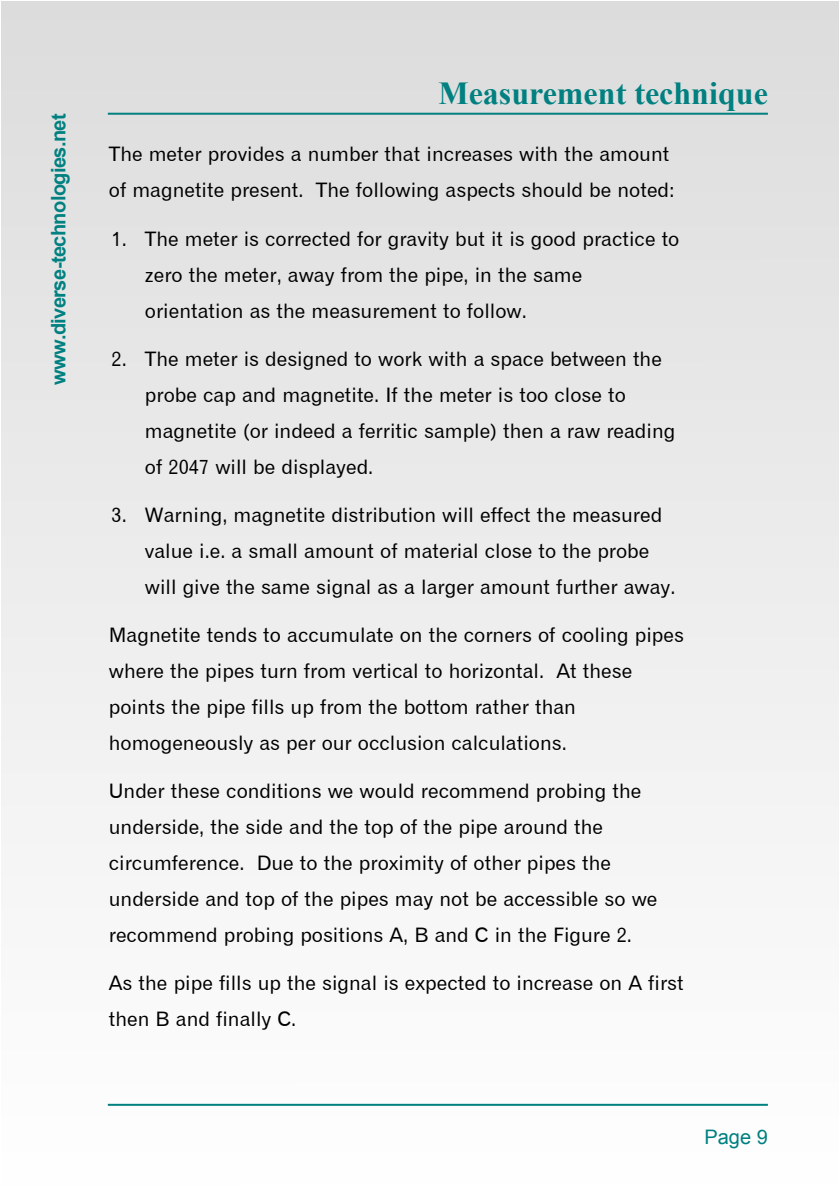
<style>
.page{position:relative;width:840px;height:1191px;background:#fff}
.page>*{position:absolute;margin:0;border:0;box-sizing:border-box;transform-origin:0 0}
.t1{font:700 32px "Times New Roman";color:#008080}
.t2{font:20px/36px "Gothic 720 BT Roman B";color:#000}
.t3{font:700 20px "Arial";letter-spacing:-.03em;color:#008080}
.t4{font:20px "Arial";color:#008080}
</style>
<div class="page">
<div style="left:1px;top:1px;width:837px;height:1189px;background:linear-gradient(to bottom,#dcdcdc,#fefefe)"></div>
<hr style="left:108px;top:113px;width:659px;height:2px;background:#008080">
<hr style="left:108px;top:1103px;width:659px;height:2px;background:#008080">
<p class="t3" style="left:51px;top:385px;width:273px;rotate:-90deg">www.diverse-technologies.net</p>
<h1 class="t1" style="left:438px;top:82px;width:331px">Measurement technique</h1>
<p class="t2" style="left:109px;top:138px;width:567px">The meter provides a number that increases with the amount of magnetite present. The following aspects should be noted:</p>
<p class="t2" style="left:145px;top:222px;width:535px;text-indent:-33px">1. The meter is corrected for gravity but it is good practice to zero the meter, away from the pipe, in the same orientation as the measurement to follow.</p>
<p class="t2" style="left:145px;top:342px;width:531px;text-indent:-33px">2. The meter is designed to work with a space between the probe cap and magnetite. If the meter is too close to magnetite (or indeed a ferritic sample) then a raw reading of 2047 will be displayed.</p>
<p class="t2" style="left:145px;top:498px;width:532px;text-indent:-33px">3. Warning, magnetite distribution will effect the measured value i.e. a small amount of material close to the probe will give the same signal as a larger amount further away.</p>
<p class="t2" style="left:109px;top:618px;width:576px">Magnetite tends to accumulate on the corners of cooling pipes where the pipes turn from vertical to horizontal. At these points the pipe fills up from the bottom rather than homogeneously as per our occlusion calculations.</p>
<p class="t2" style="left:109px;top:774px;width:550px">Under these conditions we would recommend probing the underside, the side and the top of the pipe around the circumference. Due to the proximity of other pipes the underside and top of the pipes may not be accessible so we recommend probing positions A, B and C in the Figure 2.</p>
<p class="t2" style="left:109px;top:966px;width:576px">As the pipe fills up the signal is expected to increase on A first then B and finally C.</p>
<p class="t4" style="left:704px;top:1129px;width:65px">Page 9</p>
</div>
